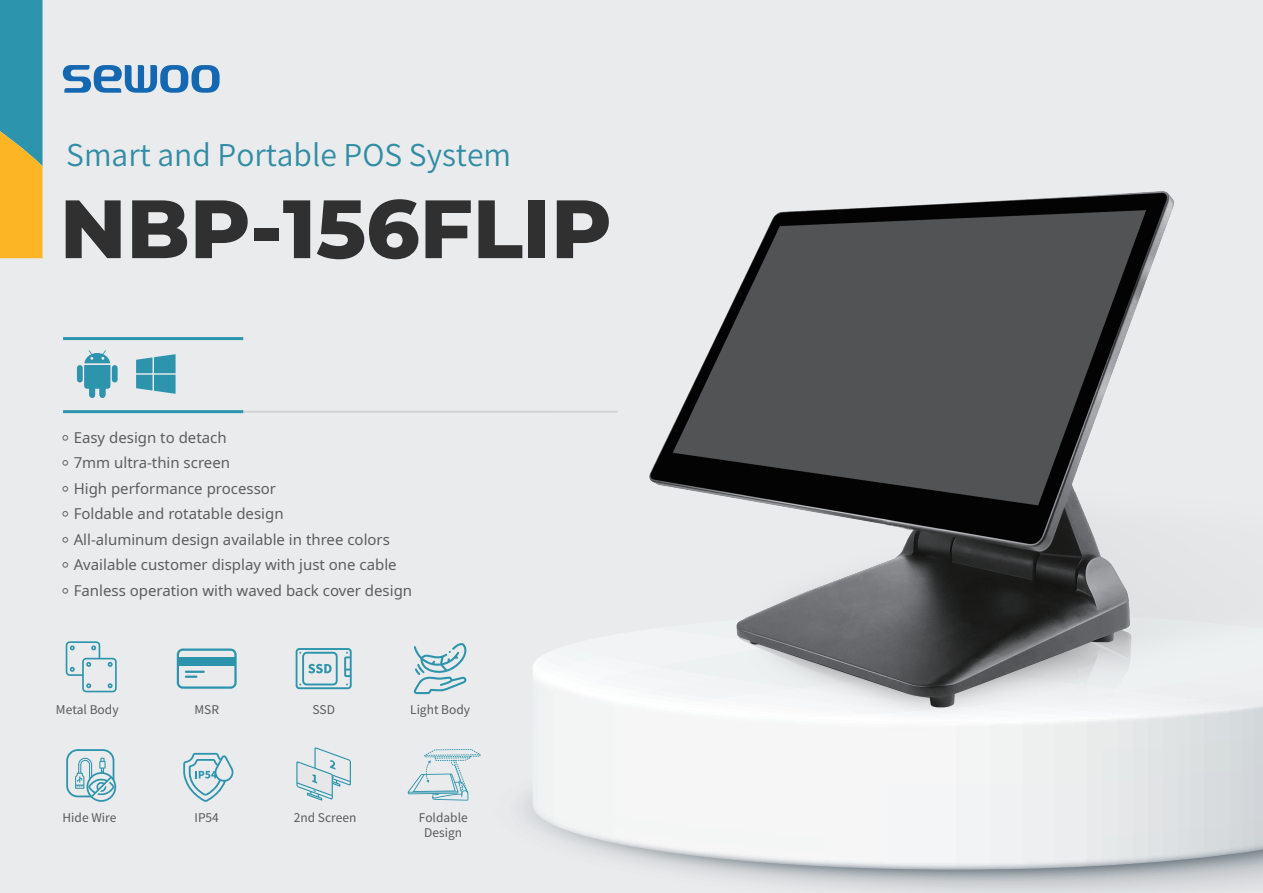
<style>
.page{position:relative;width:1263px;height:893px;background:#eaebec}
.page>*{position:absolute;margin:0;border:0;box-sizing:border-box;transform-origin:0 0}
.t1{font:800 82.5px "Montserrat";color:#313031}
.t2{font:600 30px "Noto Sans CJ Kkr";color:#308da5}
.t3{font:15px/25.5px "Noto Sans";color:#5b5d5f}
.t4{font:12px/14.4px "Noto Sans CJ Kkr";color:#595a5c;text-align:center}
</style>
<div class="page">
<svg style="left:480px;top:754px;width:783px;height:139px"></svg>
<svg style="left:509px;top:754px;width:754px;height:127px"></svg>
<div style="left:533px;top:651px;width:113px;height:15px;background:#f2f5f6"></div>
<svg style="left:533px;top:666px;width:730px;height:204px"></svg>
<svg style="left:0;top:0;width:43px;height:258px;background:#86a274"></svg>
<svg style="left:66px;top:641px;width:51px;height:51px"></svg>
<svg style="left:177px;top:648px;width:60px;height:41px"></svg>
<svg style="left:296px;top:648px;width:56px;height:41px"></svg>
<svg style="left:296px;top:747px;width:55px;height:54px"></svg>
<svg style="left:183px;top:753px;width:51px;height:49px"></svg>
<svg style="left:66px;top:749px;width:50px;height:53px"></svg>
<svg style="left:408px;top:749px;width:72px;height:52px"></svg>
<svg style="left:413px;top:643px;width:53px;height:51px"></svg>
<hr style="left:138px;top:411px;width:479px;height:1px;background:#d2d3d3">
<svg style="left:77px;top:350px;width:41px;height:48px"></svg>
<svg style="left:63px;top:65px;width:157px;height:28px"></svg>
<hr style="left:63px;top:410px;width:180px;height:3px;background:#2d94ad">
<hr style="left:63px;top:337px;width:180px;height:3px;background:#2d94ad">
<svg style="left:136px;top:354px;width:40px;height:40px;background:#57a7bb"></svg>
<img style="left:646px;top:191px;width:617px;height:539px">
<h2 class="t2" style="left:66px;top:138px;width:446px">Smart and Portable POS System</h2>
<h1 class="t1" style="left:60px;top:168px;width:553px">NBP-156FLIP</h1>
<p class="t3" style="left:61px;top:425px;width:352px">⸰ Easy design to detach<br>⸰ 7mm ultra-thin screen<br>⸰ High performance processor<br>⸰ Foldable and rotatable design<br>⸰ All-aluminum design available in three colors<br>⸰ Available customer display with just one cable<br>⸰ Fanless operation with waved back cover design</p>
<p class="t4" style="left:56px;top:703px;width:64px">Metal Body</p>
<p class="t4" style="left:194px;top:703px;width:26px">MSR</p>
<p class="t4" style="left:312px;top:703px;width:24px">SSD</p>
<p class="t4" style="left:410px;top:703px;width:61px">Light Body</p>
<p class="t4" style="left:63px;top:811px;width:55px">Hide Wire</p>
<p class="t4" style="left:194px;top:811px;width:26px">IP54</p>
<p class="t4" style="left:294px;top:811px;width:64px">2nd Screen</p>
<p class="t4" style="left:419px;top:811px;width:51px">Foldable<br>Design</p>
</div>
